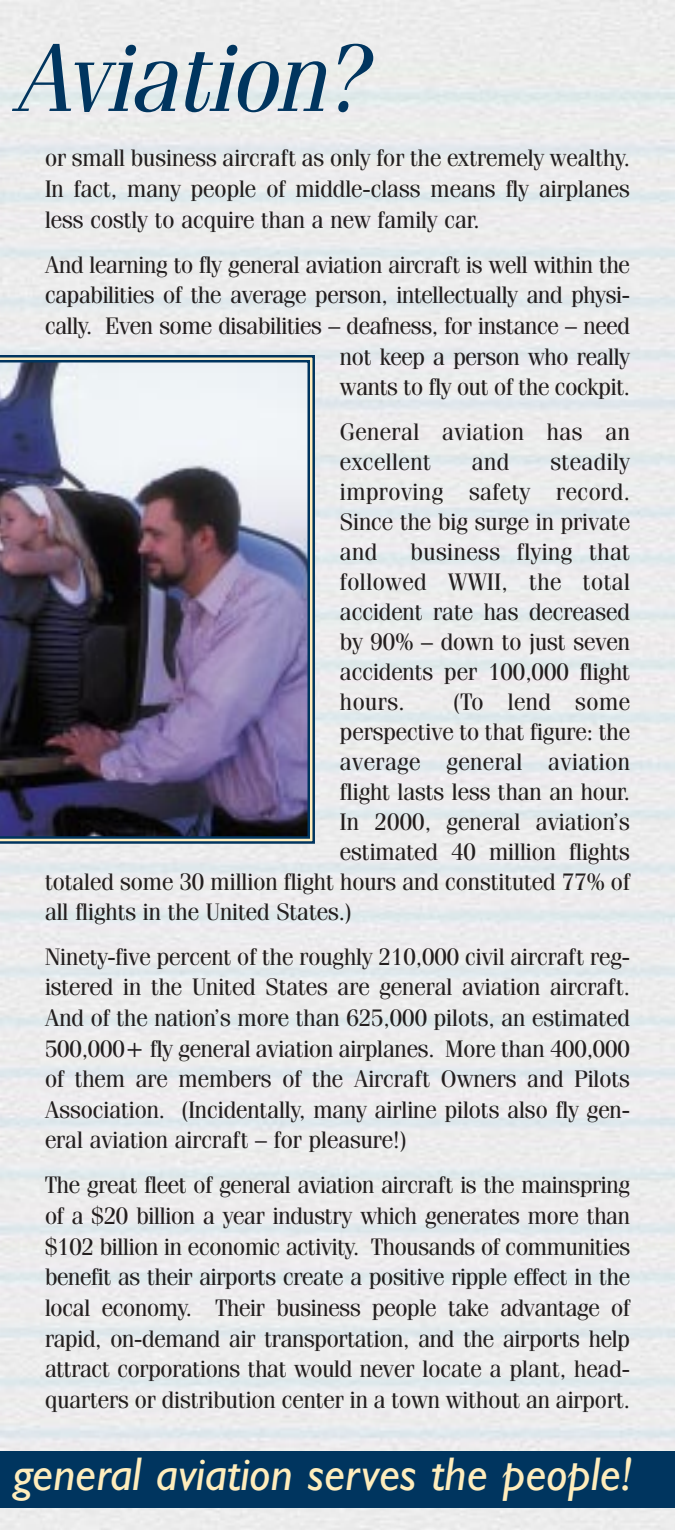
<style>
.page{position:relative;width:675px;height:1530px;background:#fff}
.page>*{position:absolute;margin:0;border:0;box-sizing:border-box;transform-origin:0 0}
.t1{font:italic 95px "Fenice IT Cby BT";letter-spacing:-.01em;color:#00355f}
.t2{font:italic 47.5px "Gill Sans";color:#ffedbc}
.t3{font:23.75px/30.8px "Fenice IT Cby BT";color:#231f1f;text-align:justify}
.t4{font:23.75px/30px "Fenice IT Cby BT";letter-spacing:.02em;color:#231f1f}
</style>
<div class="page">
<img style="left:0;top:354px;width:316px;height:491px">
<div style="left:0;top:1451px;width:675px;height:57px;background:#00355f"></div>
<h1 class="t1" style="left:20px;top:43px;width:353px">Aviation?</h1>
<p class="t3" style="left:45px;top:145px;width:587px">or small business aircraft as only for the extremely wealthy.<br>In fact, many people of middle-class means fly airplanes less costly to acquire than a new family car.</p>
<p class="t3" style="left:45px;top:252px;width:587px;text-align:right">And learning to fly general aviation aircraft is well within the capabilities of the average person, intellectually and physi&shy;cally. Even some disabilities – deafness, for instance – need not keep a person who really<br>wants to fly out of the cockpit.</p>
<p class="t4" style="left:340px;top:419px;width:292px">General aviation has an excellent</p>
<p class="t3" style="left:340px;top:449px;width:292px;line-height:30px;text-indent:210px">steadily improving safety record.<br>Since the big surge in private and</p>
<p class="t3" style="left:472px;top:449px;width:39px">and</p>
<p class="t3" style="left:340px;top:539px;width:292px;line-height:30px;text-indent:71px">business flying that followed WWII, the total accident rate has decreased by 90% – down to just seven accidents per 100,000 flight hours.</p>
<p class="t4" style="left:453px;top:689px;width:179px">(To lend some</p>
<p class="t3" style="left:340px;top:719px;width:292px">perspective to that figure: the</p>
<p class="t4" style="left:340px;top:749px;width:292px">average general aviation</p>
<p class="t3" style="left:340px;top:779px;width:292px">flight lasts less than an hour.</p>
<p class="t3" style="left:340px;top:809px;width:292px">In 2000, general aviation’s</p>
<p class="t3" style="left:340px;top:839px;width:291px">estimated 40 million flights</p>
<p class="t3" style="left:45px;top:869px;width:586px">totaled some 30 million flight hours and constituted 77% of</p>
<p class="t3" style="left:45px;top:899px;width:309px">all flights in the United States.)</p>
<p class="t3" style="left:45px;top:944px;width:587px">Ninety-five percent of the roughly 210,000 civil aircraft reg&shy;istered in the United States are general aviation aircraft.<br>And of the nation’s more than 625,000 pilots, an estimated 500,000+ fly general aviation airplanes. More than 400,000 of them are members of the Aircraft Owners and Pilots Association. (Incidentally, many airline pilots also fly gen&shy;eral aviation aircraft – for pleasure!)</p>
<p class="t3" style="left:45px;top:1172px;width:587px">The great fleet of general aviation aircraft is the mainspring of a $20 billion a year industry which generates more than $102 billion in economic activity. Thousands of communities benefit as their airports create a positive ripple effect in the local economy. Their business people take advantage of rapid, on-demand air transportation, and the airports help attract corporations that would never locate a plant, head&shy;quarters or distribution center in a town without an airport.</p>
<h2 class="t2" style="left:13px;top:1458px;width:621px">general aviation serves the people!</h2>
</div>
